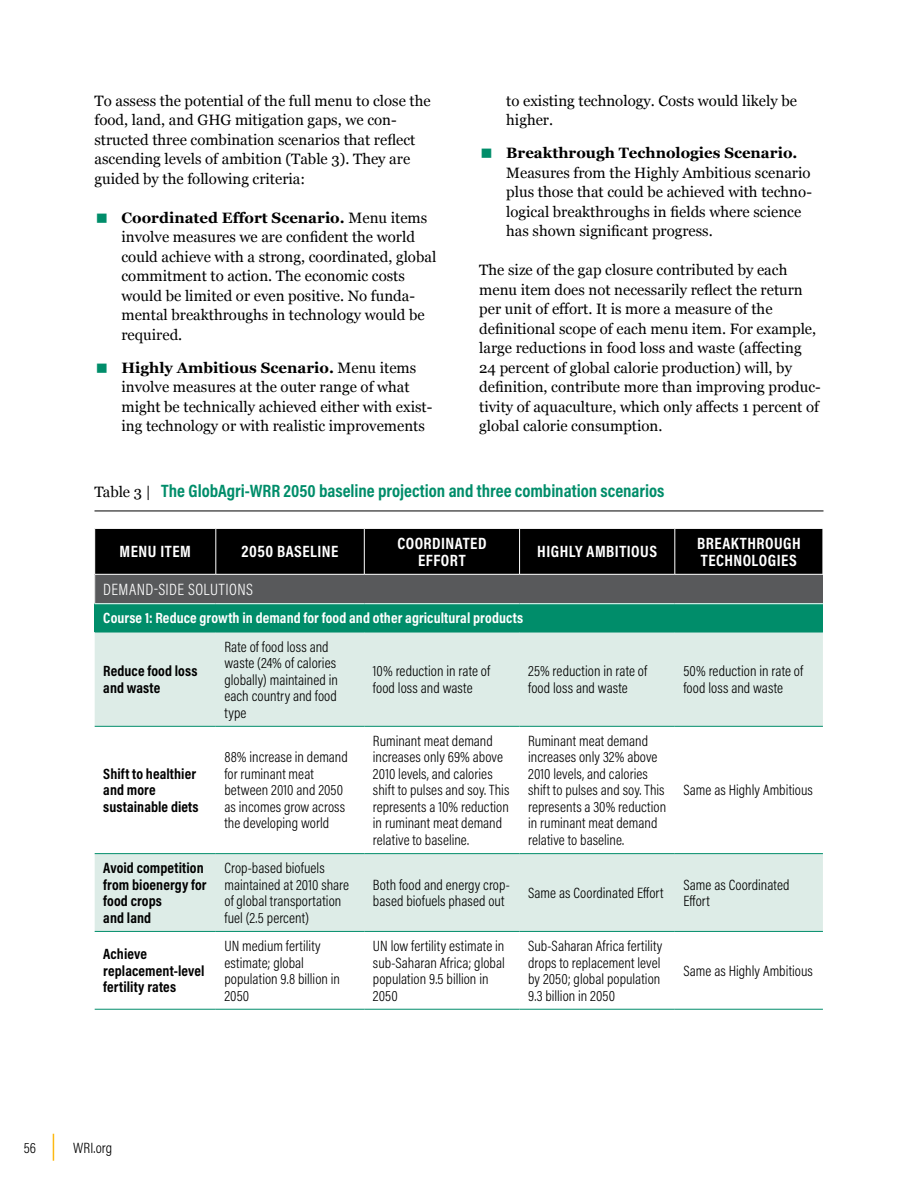
<style>
.page{position:relative;width:918px;height:1188px;background:#fff}
.page>*{position:absolute;margin:0;border:0;box-sizing:border-box;transform-origin:0 0}
.t1{font:700 18px "Acumin Pro Cond";color:#008d6a}
.t2{font:700 16.5px/16.5px "Acumin Pro Cond";letter-spacing:.03em;color:#fff;text-align:center}
.t3{font:300 16.5px "Acumin Pro Cond";letter-spacing:.025em;color:#fff}
.t4{font:15px/19.5px "Georgia";color:#000}
.t5{font:300 15px/16.5px "Acumin Pro Cond";letter-spacing:.005em;color:#000}
.t6{font:700 15px/16.5px "Acumin Pro Cond";letter-spacing:.005em;color:#000}
.t7{font:700 15px "Acumin Pro Cond";letter-spacing:.005em;color:#fff}
.s1{font-size:42px;color:#008d6a}
.s2{font-weight:700}
.s3{font-family:"Georgia";font-weight:400;font-size:15px;color:#000}
</style>
<div class="page">
<svg style="left:53px;top:1134px;width:1px;height:27px"></svg>
<hr style="left:94px;top:511px;width:730px;height:1px;background:#000">
<div style="left:95px;top:529px;width:728px;height:45px;background:#000"></div>
<div style="left:95px;top:574px;width:728px;height:30px;background:#58595b"></div>
<div style="left:95px;top:604px;width:728px;height:28px;background:#008d6a"></div>
<div style="left:95px;top:633px;width:728px;height:93px;background:#ddece7"></div>
<svg style="left:95px;top:854px;width:728px;height:155px;fill:#ddece7"></svg>
<hr style="left:94px;top:574px;width:122px;height:1px;background:#fff">
<hr style="left:216px;top:529px;width:1px;height:45px;background:#fff">
<hr style="left:216px;top:574px;width:148px;height:1px;background:#fff">
<hr style="left:364px;top:529px;width:1px;height:45px;background:#fff">
<hr style="left:364px;top:574px;width:156px;height:1px;background:#fff">
<hr style="left:519px;top:529px;width:1px;height:45px;background:#fff">
<hr style="left:520px;top:574px;width:155px;height:1px;background:#fff">
<hr style="left:675px;top:529px;width:1px;height:45px;background:#fff">
<hr style="left:675px;top:574px;width:148px;height:1px;background:#fff">
<hr style="left:94px;top:603px;width:122px;height:1px;background:#fff">
<hr style="left:216px;top:603px;width:148px;height:1px;background:#fff">
<hr style="left:364px;top:603px;width:156px;height:1px;background:#fff">
<hr style="left:520px;top:603px;width:155px;height:1px;background:#fff">
<hr style="left:675px;top:603px;width:148px;height:1px;background:#fff">
<hr style="left:95px;top:632px;width:121px;height:1px;background:#008d6a">
<hr style="left:216px;top:632px;width:148px;height:1px;background:#008d6a">
<hr style="left:364px;top:632px;width:156px;height:1px;background:#008d6a">
<hr style="left:520px;top:632px;width:155px;height:1px;background:#008d6a">
<hr style="left:675px;top:632px;width:148px;height:1px;background:#008d6a">
<hr style="left:95px;top:726px;width:121px;height:1px;background:#008d6a">
<hr style="left:216px;top:726px;width:148px;height:1px;background:#008d6a">
<hr style="left:364px;top:726px;width:156px;height:1px;background:#008d6a">
<hr style="left:520px;top:726px;width:155px;height:1px;background:#008d6a">
<hr style="left:675px;top:726px;width:148px;height:1px;background:#008d6a">
<hr style="left:95px;top:853px;width:121px;height:1px;background:#008d6a">
<hr style="left:216px;top:853px;width:148px;height:1px;background:#008d6a">
<hr style="left:364px;top:853px;width:156px;height:1px;background:#008d6a">
<hr style="left:520px;top:853px;width:155px;height:1px;background:#008d6a">
<hr style="left:675px;top:853px;width:148px;height:1px;background:#008d6a">
<hr style="left:95px;top:931px;width:121px;height:1px;background:#008d6a">
<hr style="left:216px;top:931px;width:148px;height:1px;background:#008d6a">
<hr style="left:364px;top:931px;width:156px;height:1px;background:#008d6a">
<hr style="left:520px;top:931px;width:155px;height:1px;background:#008d6a">
<hr style="left:675px;top:931px;width:148px;height:1px;background:#008d6a">
<hr style="left:95px;top:1009px;width:121px;height:1px;background:#008d6a">
<hr style="left:216px;top:1009px;width:148px;height:1px;background:#008d6a">
<hr style="left:364px;top:1009px;width:156px;height:1px;background:#008d6a">
<hr style="left:520px;top:1009px;width:155px;height:1px;background:#008d6a">
<hr style="left:675px;top:1009px;width:148px;height:1px;background:#008d6a">
<p class="t4" style="left:94px;top:90px;width:338px">To assess the potential of the full menu to close the food, land, and GHG mitigation gaps, we con&shy;structed three combination scenarios that reflect ascending levels of ambition (Table 3). They are guided by the following criteria:</p>
<p class="t4" style="left:122px;top:207px;width:316px;text-indent:-27px"><span class="s1">▪</span> <span class="s2">Coordinated Effort Scenario.</span> Menu items involve measures we are confident the world could achieve with a strong, coordinated, global commitment to action. The economic costs would be limited or even positive. No funda&shy;mental breakthroughs in technology would be required.</p>
<p class="t4" style="left:122px;top:357px;width:312px;text-indent:-27px"><span class="s1">▪</span> <span class="s2">Highly Ambitious Scenario.</span> Menu items involve measures at the outer range of what might be technically achieved either with exist&shy;ing technology or with realistic improvements</p>
<p class="t4" style="left:506px;top:90px;width:292px">to existing technology. Costs would likely be higher.</p>
<p class="t4" style="left:506px;top:143px;width:307px;text-indent:-27px"><span class="s1">▪</span> <span class="s2">Breakthrough Technologies Scenario.<br></span>Measures from the Highly Ambitious scenario plus those that could be achieved with techno&shy;logical breakthroughs in fields where science has shown significant progress.</p>
<p class="t4" style="left:479px;top:260px;width:343px">The size of the gap closure contributed by each menu item does not necessarily reflect the return per unit of effort. It is more a measure of the definitional scope of each menu item. For example, large reductions in food loss and waste (affecting 24 percent of global calorie production) will, by definition, contribute more than improving produc&shy;tivity of aquaculture, which only affects 1 percent of global calorie consumption.</p>
<p class="t1" style="left:94px;top:479px;width:571px"><span class="s3">Table 3 |</span> The GlobAgri-WRR 2050 baseline projection and three combination scenarios</p>
<p class="t2" style="left:120px;top:543px;width:73px">MENU ITEM</p>
<p class="t2" style="left:242px;top:543px;width:98px">2050 BASELINE</p>
<p class="t2" style="left:397px;top:535px;width:91px">COORDINATED<br>EFFORT</p>
<p class="t2" style="left:537px;top:543px;width:121px">HIGHLY AMBITIOUS</p>
<p class="t2" style="left:697px;top:535px;width:105px;text-align:left">BREAKTHROUGH<br>TECHNOLOGIES</p>
<p class="t3" style="left:103px;top:579px;width:151px">DEMAND-SIDE SOLUTIONS</p>
<p class="t7" style="left:103px;top:608px;width:421px">Course 1: Reduce growth in demand for food and other agricultural products</p>
<p class="t6" style="left:103px;top:663px;width:96px">Reduce food loss and waste</p>
<p class="t5" style="left:224px;top:638px;width:115px">Rate of food loss and waste (24% of calories globally) maintained in each country and food type</p>
<p class="t5" style="left:373px;top:663px;width:119px">10% reduction in rate of food loss and waste</p>
<p class="t5" style="left:528px;top:663px;width:120px">25% reduction in rate of food loss and waste</p>
<p class="t5" style="left:683px;top:663px;width:121px">50% reduction in rate of food loss and waste</p>
<p class="t6" style="left:103px;top:765px;width:97px">Shift to healthier and more sustainable diets</p>
<p class="t5" style="left:224px;top:749px;width:125px">88% increase in demand for ruminant meat between 2010 and 2050 as incomes grow across the developing world</p>
<p class="t6" style="left:103px;top:859px;width:105px">Avoid competition from bioenergy for food crops<br>and land</p>
<p class="t5" style="left:224px;top:860px;width:126px">Crop-based biofuels maintained at 2010 share of global transportation fuel (2.5 percent)</p>
<p class="t5" style="left:373px;top:732px;width:138px">Ruminant meat demand increases only 69% above<br>2010 levels, and calories shift to pulses and soy. This represents a 10% reduction in ruminant meat demand relative to baseline.</p>
<p class="t5" style="left:528px;top:732px;width:139px">Ruminant meat demand increases only 32% above<br>2010 levels, and calories shift to pulses and soy. This represents a 30% reduction in ruminant meat demand relative to baseline.</p>
<p class="t5" style="left:683px;top:782px;width:131px">Same as Highly Ambitious</p>
<p class="t5" style="left:373px;top:876px;width:138px">Both food and energy crop&shy;based biofuels phased out</p>
<p class="t5" style="left:528px;top:884px;width:137px">Same as Coordinated Effort</p>
<p class="t5" style="left:683px;top:876px;width:108px">Same as Coordinated<br>Effort</p>
<p class="t6" style="left:103px;top:946px;width:103px">Achieve replacement-level fertility rates</p>
<p class="t5" style="left:224px;top:937px;width:117px">UN medium fertility estimate; global population 9.8 billion in<br>2050</p>
<p class="t5" style="left:373px;top:937px;width:133px">UN low fertility estimate in sub-Saharan Africa; global population 9.5 billion in<br>2050</p>
<p class="t5" style="left:528px;top:937px;width:136px">Sub-Saharan Africa fertility drops to replacement level by 2050; global population<br>9.3 billion in 2050</p>
<p class="t5" style="left:683px;top:962px;width:131px">Same as Highly Ambitious</p>
<p class="t5" style="left:24px;top:1139px;width:14px">56</p>
<p class="t5" style="left:73px;top:1139px;width:41px">WRI.org</p>
</div>
